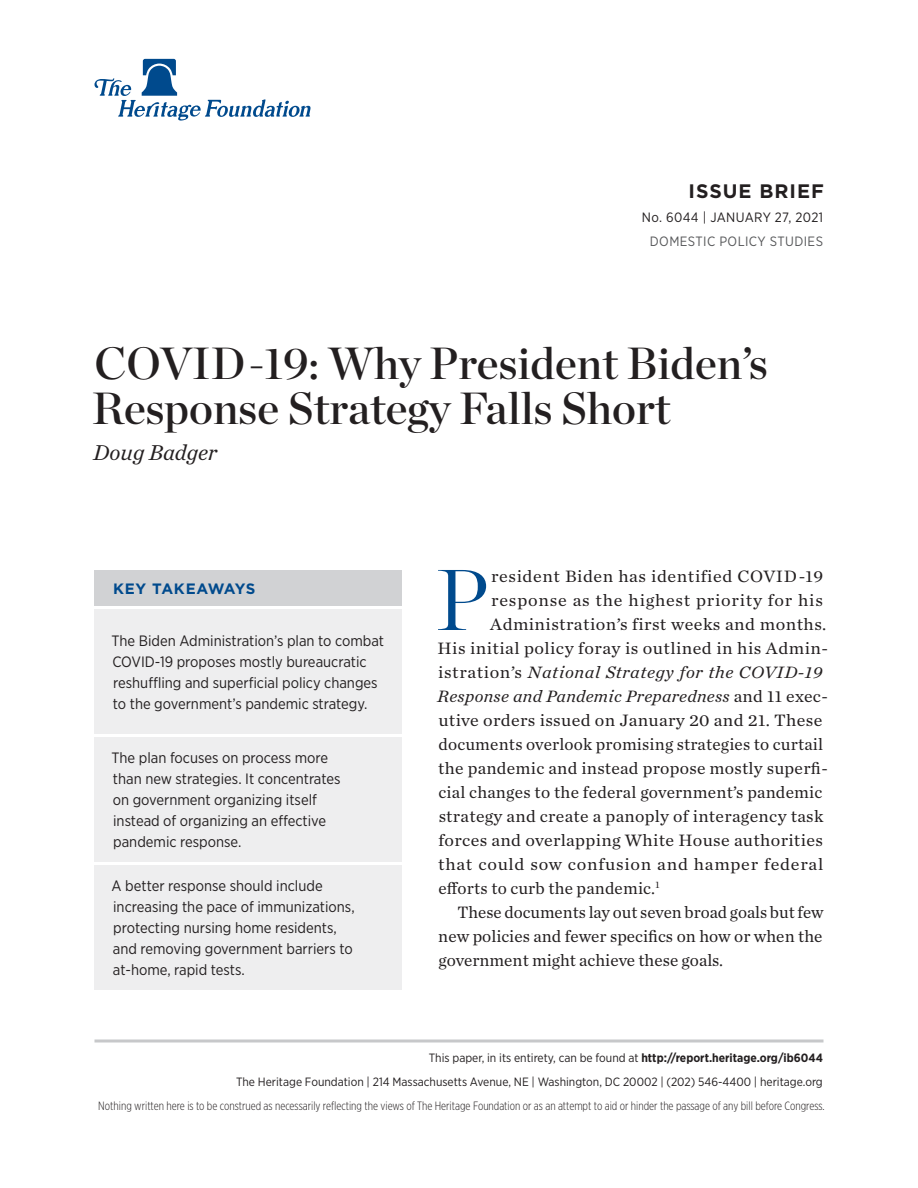
<style>
.page{position:relative;width:918px;height:1188px;background:#fff}
.page>*{position:absolute;margin:0;border:0;box-sizing:border-box;transform-origin:0 0}
.Body_Text___DROP_CAP{font:300 86.1px "Chronicle Display";color:#004a8d}
.Paper_Title{font:45px/45px "Chronicle Display Semi";color:#231f20}
.Byline{font:italic 22.5px "Chronicle Text G1";color:#231f20}
.t1{font:700 19.5px "Gotham";letter-spacing:.05em;color:#231f20}
.Body_Text___DROP_CAP-2{font:17.25px "Chronicle Text G1";letter-spacing:.02em;color:#231f20}
.Body_Text___DROP_CAP-3{font:17.25px "Chronicle Text G1";letter-spacing:.02em;color:#231f20;scale:1.05 1}
.Body_Text{font:17.25px/24px "Chronicle Text G1";color:#231f20;text-align:justify}
.Body_Text___DROP_CAP-4{font:17.25px "Chronicle Text G1";letter-spacing:.04em;color:#231f20;scale:1.05 1}
.Body_Text___DROP_CAP-5{font:italic 17.25px "Chronicle Text G1";letter-spacing:.035em;color:#231f20;scale:1.05 1}
.Body_Text___DROP_CAP-6{font:italic 17.25px "Chronicle Text G1";letter-spacing:.015em;color:#231f20}
.Body_Text___DROP_CAP-7{font:17.25px "Chronicle Text G1";letter-spacing:.02em;color:#231f20;scale:1.04 1}
.Key_Takeaways{font:15px/21px "Gotham Narrow";color:#231f20}
.Key_Takeaways___HEAD{font:700 15px "Gotham";letter-spacing:.03em;color:#004a8d}
.t2{font:13.5px "Gotham Narrow";letter-spacing:.03em;color:#231f20}
.t3{font:13.5px "Gotham Narrow";letter-spacing:.03em;color:#57585a}
.t4{font:12px/24px "Gotham Narrow";color:#231f20;text-align:right}
.t5{font:300 12px "Gotham X Narrow";color:#231f20}
.s1{font-style:normal}
.s2{font-weight:700}
</style>
<div class="page">
<hr style="left:94px;top:1040px;width:730px;height:2px;background:#c7c8ca">
<svg style="left:94px;top:59px;width:216px;height:62px"></svg>
<div style="left:94px;top:609px;width:308px;height:125px;background:#eeeeef"></div>
<div style="left:94px;top:570px;width:308px;height:36px;background:#d1d2d4"></div>
<div style="left:94px;top:737px;width:308px;height:125px;background:#eeeeef"></div>
<div style="left:94px;top:865px;width:308px;height:125px;background:#eeeeef"></div>
<h3 class="t1" style="left:689px;top:178px;width:137px">ISSUE BRIEF</h3>
<p class="t2" style="left:642px;top:209px;width:183px">No. 6044 | Jan uary 27, 2021</p>
<p class="t3" style="left:650px;top:233px;width:175px">DOMESTIC POLICY STUDIES</p>
<p class="Paper_Title" style="left:92px;top:338px;width:678px">COVID-19: Why President Biden’s<br>Response Strategy Falls Short</p>
<p class="Byline" style="left:93px;top:436px;width:126px">Doug Badger</p>
<p class="Key_Takeaways___HEAD" style="left:113px;top:579px;width:144px">KEY TAKEAWAYS</p>
<p class="Key_Takeaways" style="left:112px;top:630px;width:274px">The Biden Administration’s plan to combat COVID-19 proposes mostly bureaucratic reshuffling and superficial policy changes to the government’s pandemic strategy.</p>
<p class="Key_Takeaways" style="left:112px;top:747px;width:231px">The plan focuses on process more than new strategies. It concentrates on government organizing itself instead of organizing an effective pandemic response.</p>
<p class="Key_Takeaways" style="left:112px;top:875px;width:245px">A better response should include increasing the pace of immunizations, protecting nursing home residents, and removing government barriers to at-home, rapid tests.</p>
<p class="Body_Text___DROP_CAP" style="left:436px;top:534px;width:55px">P</p>
<p class="Body_Text___DROP_CAP-3" style="left:491px;top:563px;width:318px">resident Biden has identified COVID-19</p>
<p class="Body_Text___DROP_CAP-4" style="left:491px;top:587px;width:317px">response as the highest priority for his</p>
<p class="Body_Text___DROP_CAP-3" style="left:490px;top:611px;width:322px">Administration’s first weeks and months.</p>
<p class="Body_Text___DROP_CAP-3" style="left:438px;top:635px;width:373px">His initial policy foray is outlined in his Admin-</p>
<p class="Body_Text___DROP_CAP-5" style="left:438px;top:659px;width:368px"><span class="s1">istration’s</span> National Strategy for the COVID-19</p>
<p class="Body_Text___DROP_CAP-6" style="left:437px;top:683px;width:392px">Response and Pandemic Preparedness <span class="s1">and 11 exec-</span></p>
<p class="Body_Text___DROP_CAP-3" style="left:438px;top:707px;width:367px">utive orders issued on January 20 and 21. These</p>
<p class="Body_Text___DROP_CAP-2" style="left:438px;top:731px;width:386px">documents overlook promising strategies to curtail</p>
<p class="Body_Text___DROP_CAP-2" style="left:438px;top:755px;width:391px">the pandemic and instead propose mostly superfi-</p>
<p class="Body_Text___DROP_CAP-2" style="left:438px;top:779px;width:386px">cial changes to the federal government’s pandemic</p>
<p class="Body_Text___DROP_CAP-2" style="left:439px;top:803px;width:386px">strategy and create a panoply of interagency task</p>
<p class="Body_Text___DROP_CAP-7" style="left:438px;top:827px;width:371px">forces and overlapping White House authorities</p>
<p class="Body_Text___DROP_CAP-4" style="left:438px;top:851px;width:368px">that could sow confusion and hamper federal</p>
<p class="Body_Text___DROP_CAP-2" style="left:438px;top:875px;width:223px">efforts to curb the pandemic.<sup>1</sup></p>
<p class="Body_Text" style="left:438px;top:899px;width:387px;text-indent:19px">These documents lay out seven broad goals but few new policies and fewer specifics on how or when the government might achieve these goals.</p>
<p class="t4" style="left:236px;top:1046px;width:588px">This paper, in its entirety, can be found at <span class="s2">http://report.heritage.org/ib6044<br></span>The Heritage Foundation | 214 Massachusetts Avenue, NE | Washington, DC 20002 | (202) 546-4400 | heritage.org</p>
<p class="t5" style="left:98px;top:1099px;width:728px">Nothing written here is to be construed as necessarily reflecting the views of The Heritage Foundation or as an attempt to aid or hinder the passage of any bill before Congress.</p>
</div>
